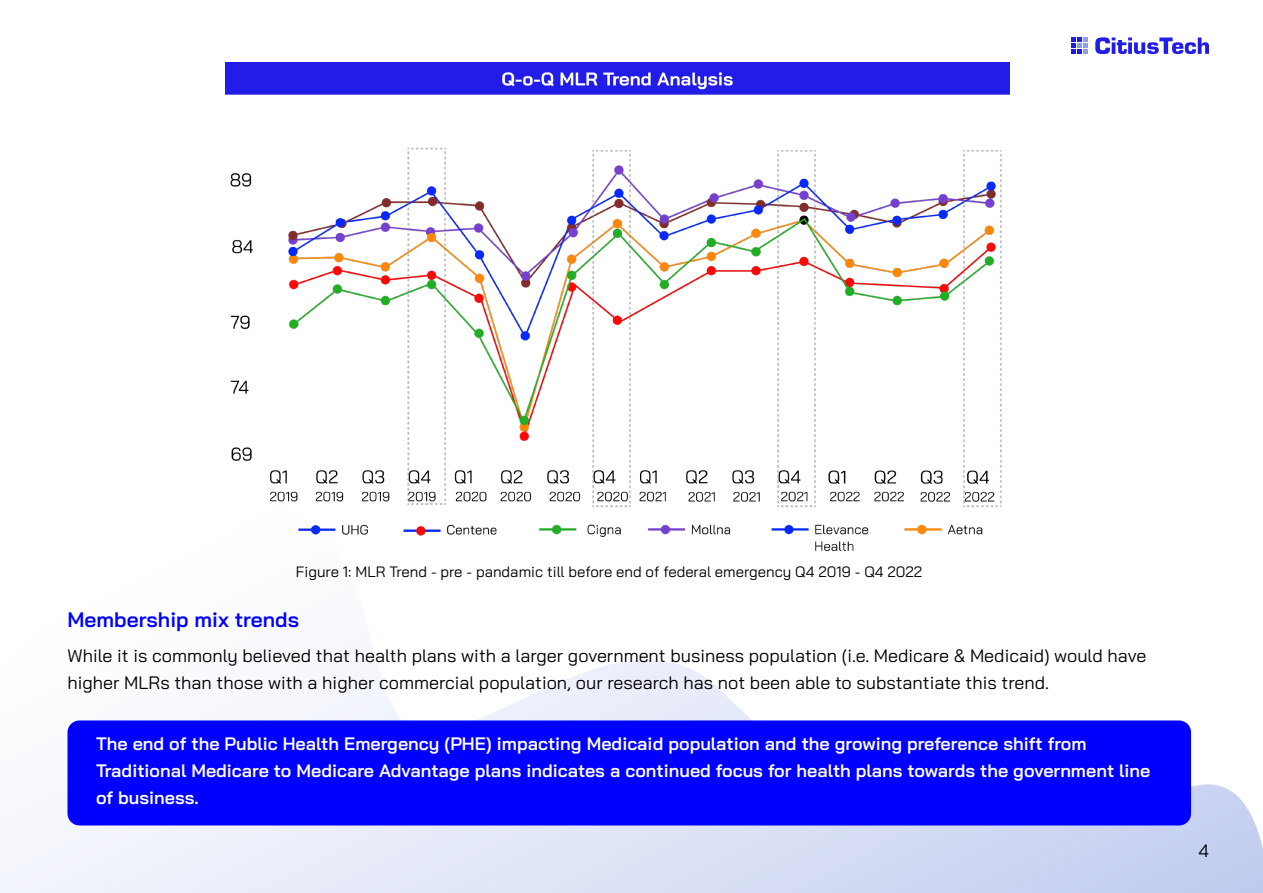
<style>
.page{position:relative;width:1263px;height:893px;background:#fff}
.page>*{position:absolute;margin:0;border:0;box-sizing:border-box;transform-origin:0 0}
.Body_Text{font:600 21px "Bai Jamjuree";color:#00f}
.Body_Text-2{font:18px/27px "Bai Jamjuree";color:#000}
.Body_Text-3{font:600 18px/27px "Bai Jamjuree";color:#fff}
.Body_Text-4{font:15px "Bai Jamjuree";color:#000}
</style>
<div class="page">
<img style="left:0;top:660px;width:1263px;height:233px">
<svg style="left:1095px;top:37px;width:114px;height:17px"></svg>
<svg style="left:1071px;top:37px;width:17px;height:17px"></svg>
<div style="left:68px;top:720px;width:1123px;height:105px;background:#00f;border-radius:12px"></div>
<img style="left:225px;top:63px;width:784px;height:489px">
<p class="Body_Text-4" style="left:296px;top:559px;width:628px">Figure 1: MLR Trend - pre - pandamic till before end of federal emergency Q4 2019 - Q4 2022</p>
<p class="Body_Text" style="left:68px;top:607px;width:233px">Membership mix trends</p>
<p class="Body_Text-2" style="left:68px;top:642px;width:1080px">While it is commonly believed that health plans with a larger government business population (i.e. Medicare &amp; Medicaid) would have higher MLRs than those with a higher commercial population, our research has not been able to substantiate this trend.</p>
<p class="Body_Text-3" style="left:96px;top:731px;width:1056px">The end of the Public Health Emergency (PHE) impacting Medicaid population and the growing preference shift from<br>Traditional Medicare to Medicare Advantage plans indicates a continued focus for health plans towards the government line of business.</p>
<p class="Body_Text-2" style="left:1198px;top:837px;width:12px">4</p>
</div>
